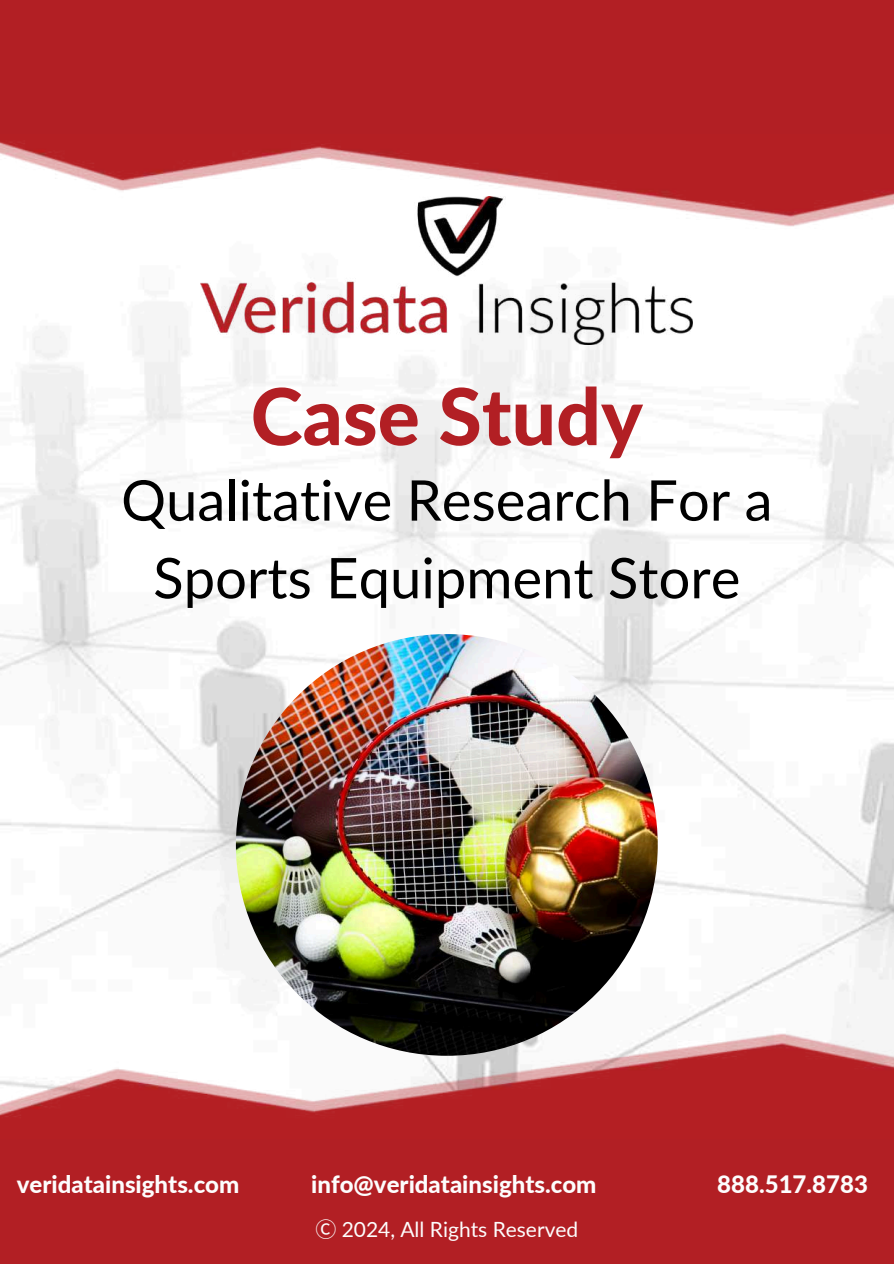
<style>
.page{position:relative;width:894px;height:1264px;background:#fff}
.page>*{position:absolute;margin:0;border:0;box-sizing:border-box;transform-origin:0 0}
.t1{font:800 78.6px "Lato";color:#b21f24}
.t2{font:56.1px/77.7px "Lato";color:#000;text-align:center}
.t3{font:800 24px "Lato";color:#fdfdfd}
.t4{font:21px "Lato";color:#fdfdfd}
.s1{font-family:"Noto Sans CJ Ksc"}
</style>
<div class="page">
<img style="left:0;top:282px;width:893px;height:748px">
<img style="left:0;top:1030px;width:893px;height:109px">
<img style="left:0;top:134px;width:893px;height:93px">
<img style="left:201px;top:196px;width:491px;height:149px">
<div style="left:0;top:0;width:893px;height:134px;background:#b21f24"></div>
<div style="left:0;top:1139px;width:893px;height:124px;background:#b21f24"></div>
<img style="left:236px;top:634px;width:421px;height:421px;border-radius:50%">
<h1 class="t1" style="left:251px;top:367px;width:393px">Case Study</h1>
<h2 class="t2" style="left:121px;top:460px;width:652px">Qualitative Research For a<br>Sports Equipment Store</h2>
<p class="t3" style="left:17px;top:1168px;width:224px">veridatainsights.com</p>
<p class="t3" style="left:311px;top:1168px;width:287px">info@veridatainsights.com</p>
<p class="t3" style="left:717px;top:1168px;width:152px">888.517.8783</p>
<p class="t4" style="left:315px;top:1215px;width:264px"><span class="s1">Ⓒ</span> 2024, All Rights Reserved</p>
</div>
